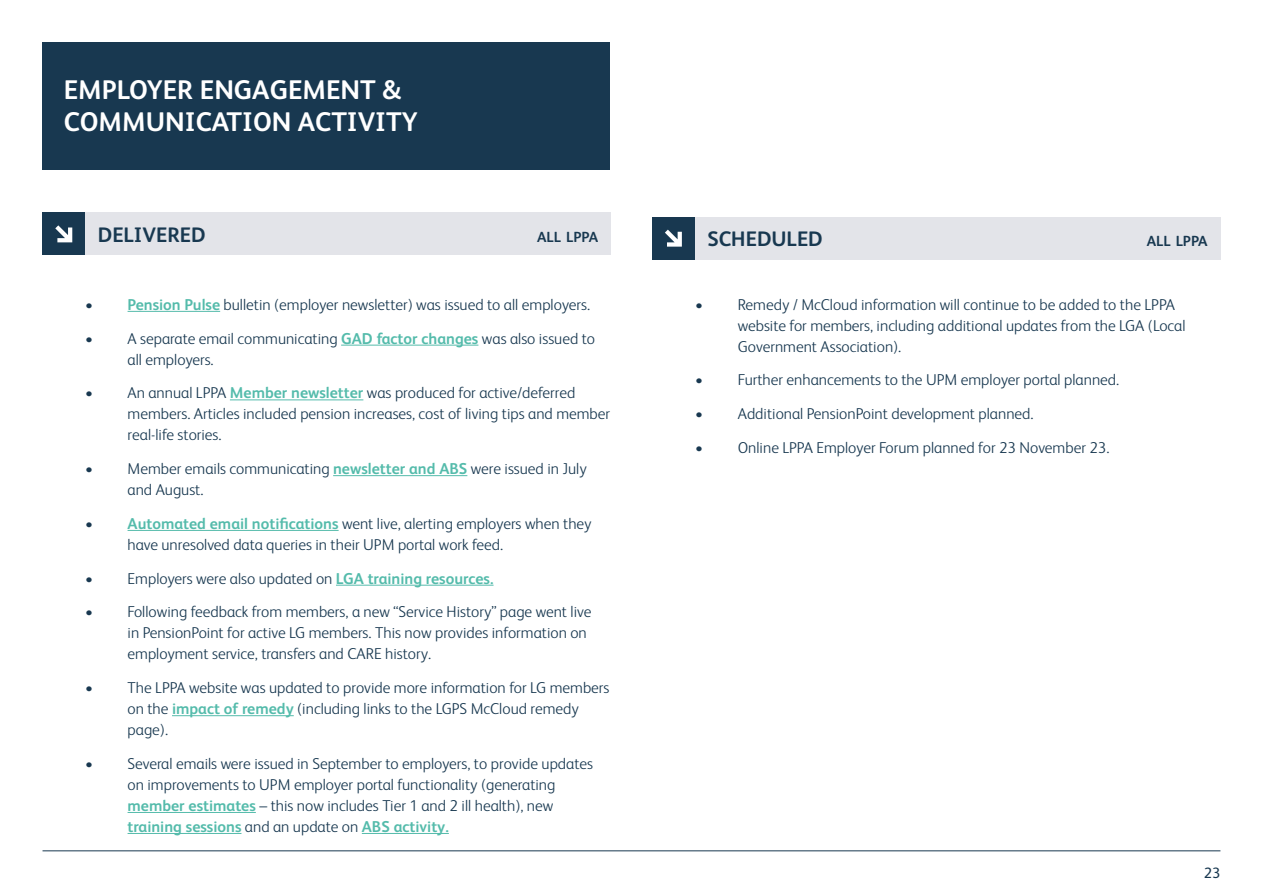
<style>
.page{position:relative;width:1263px;height:893px;background:#fff}
.page>*{position:absolute;margin:0;border:0;box-sizing:border-box;transform-origin:0 0}
.t1{font:700 27px/32.4px "FS Albert";color:#fff}
.t2{font:700 21px "FS Albert";color:#183850}
.t3{font:300 15.75px/21px "FS Albert";color:#183850}
.t4{font:15px "FS Albert";color:#183850}
.t5{font:700 14.7px "FS Albert";color:#183850}
.s1{font-weight:700;color:#54bbab}
</style>
<div class="page">
<hr style="left:43px;top:851px;width:1177px;height:1px;background:#183850">
<div style="left:43px;top:43px;width:567px;height:127px;background:#183850"></div>
<div style="left:85px;top:213px;width:526px;height:42px;background:#e3e4e9"></div>
<div style="left:43px;top:213px;width:42px;height:42px;background:#183850"></div>
<svg style="left:55px;top:225px;width:17px;height:17px"></svg>
<div style="left:695px;top:217px;width:525px;height:42px;background:#e3e4e9"></div>
<div style="left:652px;top:217px;width:43px;height:42px;background:#183850"></div>
<svg style="left:665px;top:230px;width:17px;height:17px"></svg>
<hr style="left:128px;top:311px;width:92px;height:1px;background:#54bbab">
<hr style="left:341px;top:345px;width:137px;height:1px;background:#54bbab">
<hr style="left:230px;top:399px;width:133px;height:1px;background:#54bbab">
<hr style="left:333px;top:475px;width:134px;height:1px;background:#54bbab">
<hr style="left:128px;top:530px;width:211px;height:1px;background:#54bbab">
<hr style="left:336px;top:585px;width:157px;height:1px;background:#54bbab">
<hr style="left:172px;top:715px;width:122px;height:1px;background:#54bbab">
<hr style="left:128px;top:812px;width:128px;height:1px;background:#54bbab">
<hr style="left:128px;top:833px;width:113px;height:1px;background:#54bbab">
<hr style="left:362px;top:833px;width:87px;height:1px;background:#54bbab">
<h1 class="t1" style="left:64px;top:72px;width:355px">EMPLOYER ENGAGEMENT &amp;<br>COMMUNICATION ACTIVITY</h1>
<h2 class="t2" style="left:98px;top:220px;width:109px">DELIVERED</h2>
<p class="t5" style="left:537px;top:227px;width:63px">ALL LPPA</p>
<h2 class="t2" style="left:707px;top:225px;width:117px">SCHEDULED</h2>
<p class="t5" style="left:1147px;top:231px;width:63px">ALL LPPA</p>
<p class="t3" style="left:85px;top:293px;width:507px">• <span class="s1">Pension Pulse</span> bulletin (employer newsletter) was issued to all employers.</p>
<p class="t3" style="left:128px;top:327px;width:469px;text-indent:-43px">• A separate email communicating <span class="s1">GAD factor changes</span> was also issued to all employers.</p>
<p class="t3" style="left:128px;top:382px;width:484px;text-indent:-43px">• An annual LPPA <span class="s1">Member newsletter</span> was produced for active/deferred members. Articles included pension increases, cost of living tips and member real-life stories.</p>
<p class="t3" style="left:128px;top:457px;width:461px;text-indent:-43px">• Member emails communicating <span class="s1">newsletter and ABS</span> were issued in July and August.</p>
<p class="t3" style="left:128px;top:512px;width:465px;text-indent:-43px">• <span class="s1">Automated email notifications</span> went live, alerting employers when they have unresolved data queries in their UPM portal work feed.</p>
<p class="t3" style="left:85px;top:567px;width:410px">• Employers were also updated on <span class="s1">LGA training resources.</span></p>
<p class="t3" style="left:128px;top:601px;width:465px;text-indent:-43px">• Following feedback from members, a new “Service History” page went live in PensionPoint for active LG members. This now provides information on employment service, transfers and CARE history.</p>
<p class="t3" style="left:128px;top:676px;width:483px;text-indent:-43px">• The LPPA website was updated to provide more information for LG members on the <span class="s1">impact of remedy</span> (including links to the LGPS McCloud remedy page).</p>
<p class="t3" style="left:128px;top:752px;width:467px;text-indent:-43px">• Several emails were issued in September to employers, to provide updates on improvements to UPM employer portal functionality (generating <span class="s1">member estimates</span> – this now includes Tier 1 and 2 ill health), new <span class="s1">training sessions</span> and an update on <span class="s1">ABS activity.</span></p>
<p class="t3" style="left:738px;top:293px;width:449px;text-indent:-43px">• Remedy / McCloud information will continue to be added to the LPPA website for members, including additional updates from the LGA (Local<br>Government Association).</p>
<p class="t3" style="left:695px;top:369px;width:425px">• Further enhancements to the UPM employer portal planned.</p>
<p class="t3" style="left:695px;top:403px;width:340px">• Additional PensionPoint development planned.</p>
<p class="t3" style="left:695px;top:436px;width:416px">• Online LPPA Employer Forum planned for 23 November 23.</p>
<p class="t4" style="left:1204px;top:863px;width:18px">23</p>
</div>
